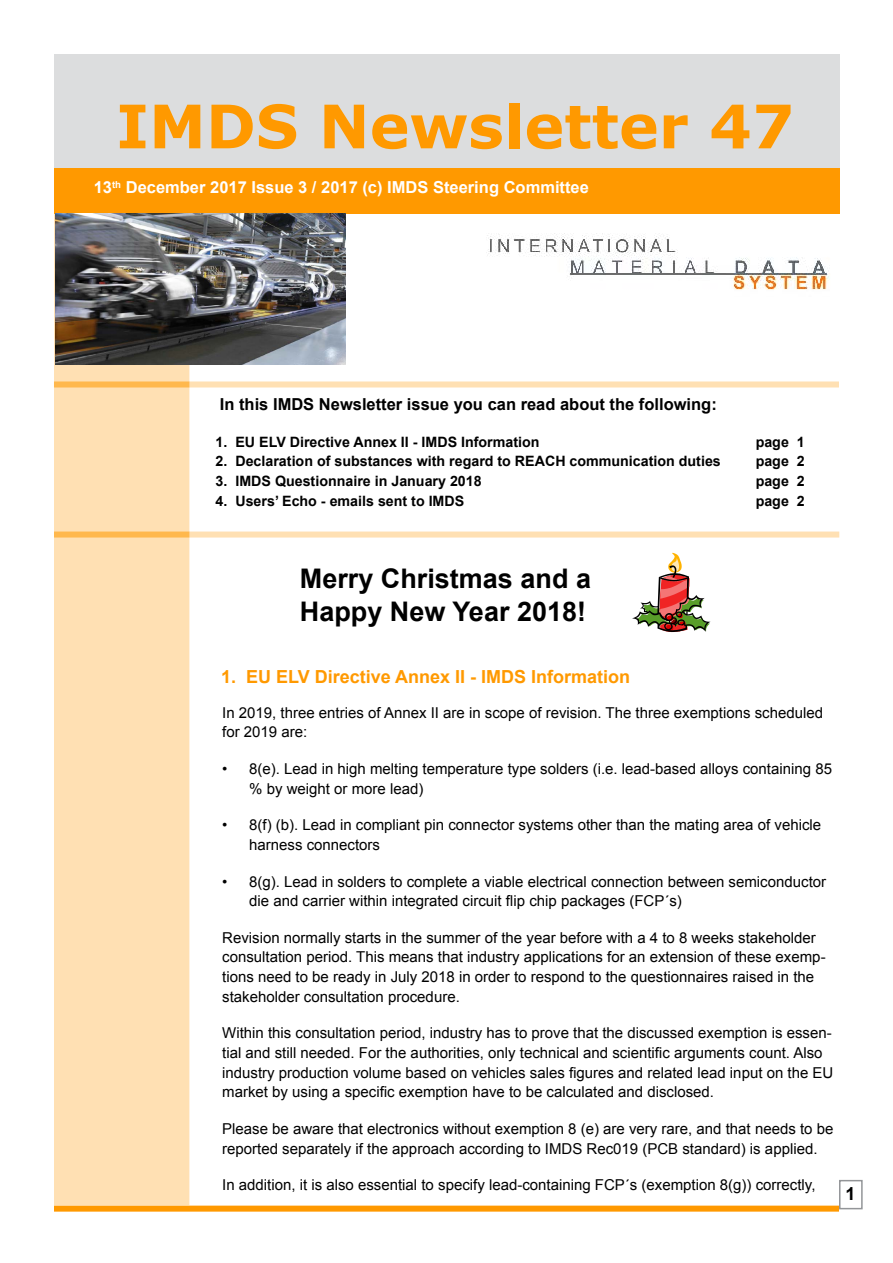
<style>
.page{position:relative;width:893px;height:1263px;background:#fff}
.page>*{position:absolute;margin:0;border:0;box-sizing:border-box;transform-origin:0 0}
.t1{font:700 60px "Verdana";color:#f90}
.t2{font:700 27px/32.4px "Arial";color:#000}
.t3{font:700 18px "Arial";color:#f90}
.t4{font:700 18px "Arial";color:#000}
.t5{font:700 16.5px "Arial";color:#000}
.t6{font:700 16.5px "Arial";color:#fff}
.t7{font:15px/19.6px "Arial";color:#000}
.t8{font:700 14.25px "Arial";color:#000}
</style>
<div class="page">
<div style="left:54px;top:381px;width:785px;height:6px;background:#ffe0b3"></div>
<div style="left:55px;top:55px;width:134px;height:1149px;background:#ffe0b3"></div>
<div style="left:54px;top:54px;width:135px;height:1151px;border:2px solid #ffe0b3"></div>
<div style="left:54px;top:1205px;width:785px;height:6px;background:#f90"></div>
<div style="left:54px;top:54px;width:785px;height:143px;background:#dcddde"></div>
<div style="left:54px;top:169px;width:785px;height:45px;background:#f90"></div>
<div style="left:839px;top:1180px;width:24px;height:29px;border:2px solid #939598"></div>
<img style="left:486px;top:233px;width:344px;height:57px">
<div style="left:54px;top:381px;width:135px;height:6px;background:#ffb84d"></div>
<div style="left:54px;top:531px;width:785px;height:6px;background:#ffe0b3"></div>
<div style="left:54px;top:531px;width:135px;height:6px;background:#ffb84d"></div>
<img style="left:55px;top:214px;width:291px;height:151px">
<svg style="left:632px;top:553px;width:78px;height:79px"></svg>
<h1 class="t1" style="left:116px;top:84px;width:680px">IMDS Newsletter 47</h1>
<p class="t6" style="left:94px;top:177px;width:497px">13<sup>th</sup> December 2017 Issue 3 / 2017 (c) IMDS Steering Committee</p>
<p class="t5" style="left:220px;top:393px;width:498px">In this IMDS Newsletter issue you can read about the following:</p>
<p class="t8" style="left:216px;top:432px;width:325px">1. EU ELV Directive Annex II - IMDS Information</p>
<p class="t8" style="left:756px;top:432px;width:51px">page 1</p>
<p class="t8" style="left:216px;top:452px;width:507px">2. Declaration of substances with regard to REACH communication duties</p>
<p class="t8" style="left:756px;top:452px;width:51px">page 2</p>
<p class="t8" style="left:216px;top:471px;width:268px">3. IMDS Questionnaire in January 2018</p>
<p class="t8" style="left:756px;top:471px;width:51px">page 2</p>
<p class="t8" style="left:216px;top:491px;width:250px">4. Users’ Echo - emails sent to IMDS</p>
<p class="t8" style="left:756px;top:491px;width:51px">page 2</p>
<h2 class="t2" style="left:300px;top:563px;width:293px">Merry Christmas and a<br>Happy New Year 2018!</h2>
<p class="t3" style="left:221px;top:665px;width:411px">1. EU ELV Directive Annex II - IMDS Information</p>
<p class="t7" style="left:222px;top:703px;width:602px">In 2019, three entries of Annex II are in scope of revision. The three exemptions scheduled for 2019 are:</p>
<p class="t7" style="left:249px;top:759px;width:584px;text-indent:-27px">• 8(e). Lead in high melting temperature type solders (i.e. lead-based alloys containing 85 % by weight or more lead)</p>
<p class="t7" style="left:249px;top:815px;width:573px;text-indent:-27px">• 8(f) (b). Lead in compliant pin connector systems other than the mating area of vehicle harness connectors</p>
<p class="t7" style="left:249px;top:871px;width:578px;text-indent:-27px">• 8(g). Lead in solders to complete a viable electrical connection between semiconductor die and carrier within integrated circuit flip chip packages (FCP´s)</p>
<p class="t7" style="left:222px;top:928px;width:605px">Revision normally starts in the summer of the year before with a 4 to 8 weeks stakeholder consultation period. This means that industry applications for an extension of these exemp&shy;tions need to be ready in July 2018 in order to respond to the questionnaires raised in the stakeholder consultation procedure.</p>
<p class="t7" style="left:222px;top:1023px;width:613px">Within this consultation period, industry has to prove that the discussed exemption is essen&shy;tial and still needed. For the authorities, only technical and scientific arguments count. Also industry production volume based on vehicles sales figures and related lead input on the EU market by using a specific exemption have to be calculated and disclosed.</p>
<p class="t7" style="left:222px;top:1119px;width:613px">Please be aware that electronics without exemption 8 (e) are very rare, and that needs to be reported separately if the approach according to IMDS Rec019 (PCB standard) is applied.</p>
<p class="t7" style="left:222px;top:1175px;width:595px">In addition, it is also essential to specify lead-containing FCP´s (exemption 8(g)) correctly,</p>
<p class="t4" style="left:845px;top:1181px;width:12px">1</p>
</div>
